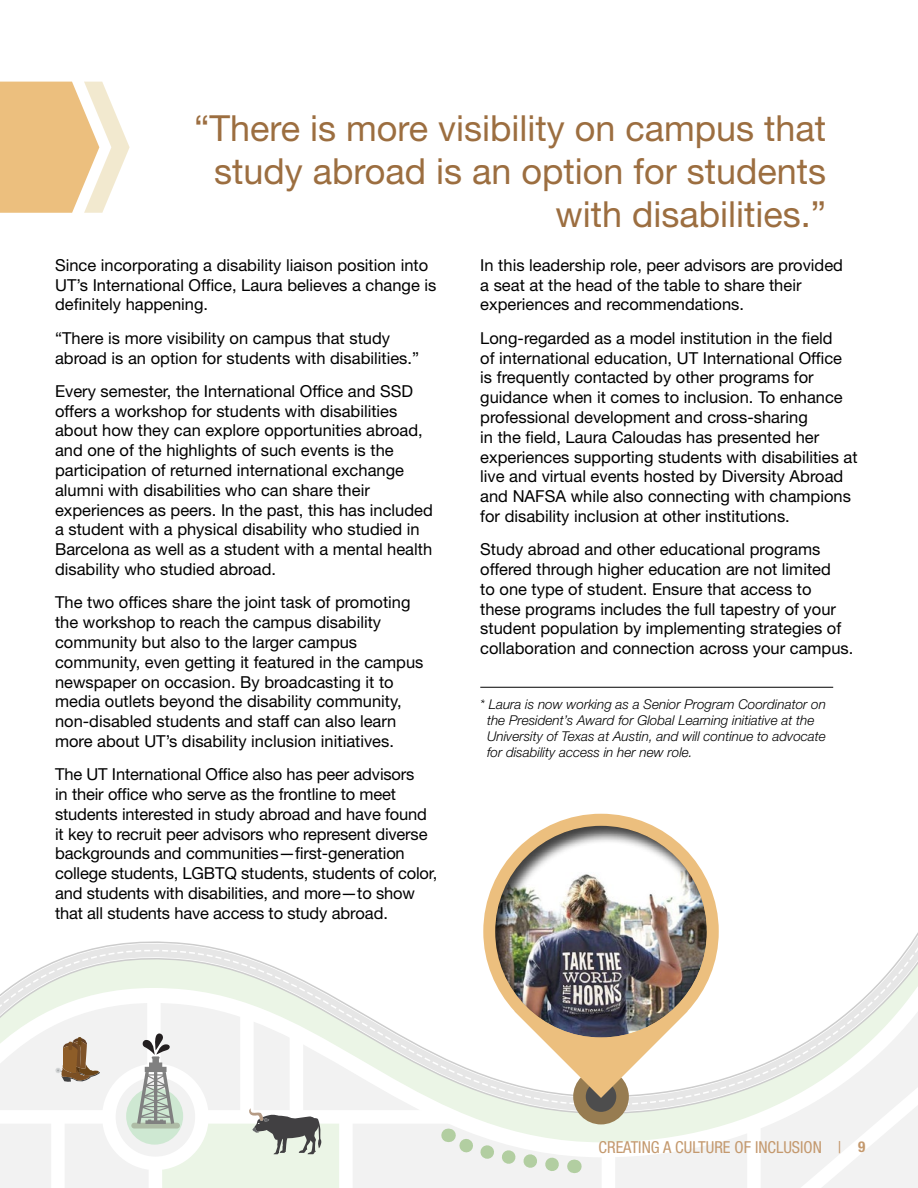
<style>
.page{position:relative;width:918px;height:1188px;background:#fff}
.page>*{position:absolute;margin:0;border:0;box-sizing:border-box;transform-origin:0 0}
.t1{font:36px/43.2px "Helvetica Neue LT Std";color:#9c6e40;text-align:right}
.Story2-Body_Text{font:16.5px/19.8px "Helvetica Neue LT Std";color:#000}
.t2{font:condensed 16.5px "Helvetica Neue LT Std";color:#c4996e}
.t3{font:italic 300 13.5px/16.2px "Helvetica Neue LT Std";color:#000}
.s1{font-weight:700;font-size:15px}
</style>
<div class="page">
<div style="left:0;top:1157px;width:778px;height:31px;background:#f2f2f2"></div>
<svg style="left:0;top:1122px;width:778px;height:35px;fill:#f2f2f2"></svg>
<div style="left:102px;top:1064px;width:107px;height:106px;border:14px solid #fff;border-radius:50%"></div>
<svg style="left:126px;top:1088px;width:57px;height:57px"></svg>
<svg style="left:0;top:1106px;width:774px;height:12px"></svg>
<svg style="left:0;top:932px;width:918px;height:174px"></svg>
<div style="left:147px;top:998px;width:14px;height:72px;background:#fff"></div>
<div style="left:0;top:1110px;width:109px;height:14px;background:#fff"></div>
<div style="left:51px;top:1115px;width:14px;height:73px;background:#fff"></div>
<div style="left:202px;top:1110px;width:247px;height:14px;background:#fff"></div>
<div style="left:240px;top:1012px;width:14px;height:105px;background:#fff"></div>
<div style="left:339px;top:1115px;width:14px;height:73px;background:#fff"></div>
<hr style="left:347px;top:1187px;width:571px;height:1px;background:#fff">
<div style="left:602px;top:1154px;width:13px;height:34px;background:#fff"></div>
<svg style="left:417px;top:1187px;width:14px;height:1px"></svg>
<svg style="left:522px;top:1187px;width:14px;height:1px"></svg>
<div style="left:747px;top:1124px;width:14px;height:64px;background:#fff"></div>
<svg style="left:778px;top:1045px;width:140px;height:143px"></svg>
<svg style="left:574px;top:1160px;width:1px;height:13px"></svg>
<svg style="left:439px;top:1124px;width:128px;height:55px"></svg>
<svg style="left:573px;top:1098px;width:56px;height:26px"></svg>
<svg style="left:483px;top:1038px;width:236px;height:60px"></svg>
<svg style="left:55px;top:1037px;width:45px;height:47px"></svg>
<div style="left:131px;top:1123px;width:49px;height:6px;background:#aebca6;border-radius:3px"></div>
<svg style="left:137px;top:1031px;width:209px;height:157px"></svg>
<svg style="left:0;top:82px;width:130px;height:131px"></svg>
<div style="left:481px;top:813px;width:238px;height:225px;background:#000;opacity:.75"></div>
<hr style="left:480px;top:687px;width:353px;height:1px;background:#000">
<p class="t1" style="left:194px;top:106px;width:634px">“There is more visibility on campus that study abroad is an option for students with disabilities.”</p>
<p class="Story2-Body_Text" style="left:55px;top:255px;width:383px">Since incorporating a disability liaison position into<br>UT’s International Office, Laura believes a change is definitely happening.</p>
<p class="Story2-Body_Text" style="left:55px;top:328px;width:365px">“There is more visibility on campus that study abroad is an option for students with disabilities.”</p>
<p class="Story2-Body_Text" style="left:55px;top:381px;width:379px">Every semester, the International Office and SSD offers a workshop for students with disabilities about how they can explore opportunities abroad, and one of the highlights of such events is the participation of returned international exchange alumni with disabilities who can share their experiences as peers. In the past, this has included a student with a physical disability who studied in Barcelona as well as a student with a mental health disability who studied abroad.</p>
<p class="Story2-Body_Text" style="left:55px;top:592px;width:370px">The two offices share the joint task of promoting the workshop to reach the campus disability community but also to the larger campus community, even getting it featured in the campus newspaper on occasion. By broadcasting it to media outlets beyond the disability community, non-disabled students and staff can also learn more about UT’s disability inclusion initiatives.</p>
<p class="Story2-Body_Text" style="left:55px;top:764px;width:384px">The UT International Office also has peer advisors<br>in their office who serve as the frontline to meet students interested in study abroad and have found it key to recruit peer advisors who represent diverse backgrounds and communities—first-generation college students, LGBTQ students, students of color, and students with disabilities, and more—to show that all students have access to study abroad.</p>
<p class="Story2-Body_Text" style="left:480px;top:255px;width:364px">In this leadership role, peer advisors are provided a seat at the head of the table to share their experiences and recommendations.</p>
<p class="Story2-Body_Text" style="left:480px;top:328px;width:379px">Long-regarded as a model institution in the field<br>of international education, UT International Office is frequently contacted by other programs for guidance when it comes to inclusion. To enhance professional development and cross-sharing<br>in the field, Laura Caloudas has presented her experiences supporting students with disabilities at live and virtual events hosted by Diversity Abroad and NAFSA while also connecting with champions for disability inclusion at other institutions.</p>
<p class="Story2-Body_Text" style="left:480px;top:539px;width:375px">Study abroad and other educational programs offered through higher education are not limited<br>to one type of student. Ensure that access to these programs includes the full tapestry of your student population by implementing strategies of collaboration and connection across your campus.</p>
<p class="t3" style="left:487px;top:696px;width:340px;text-indent:-7px">* Laura is now working as a Senior Program Coordinator on the President’s Award for Global Learning initiative at the University of Texas at Austin, and will continue to advocate for disability access in her new role.</p>
<p class="t2" style="left:599px;top:1137px;width:186px">CREATING A CULTURE OF INCLUSIO</p>
<p class="t2" style="left:813px;top:1137px;width:54px">N | <span class="s1">9</span></p>
</div>
